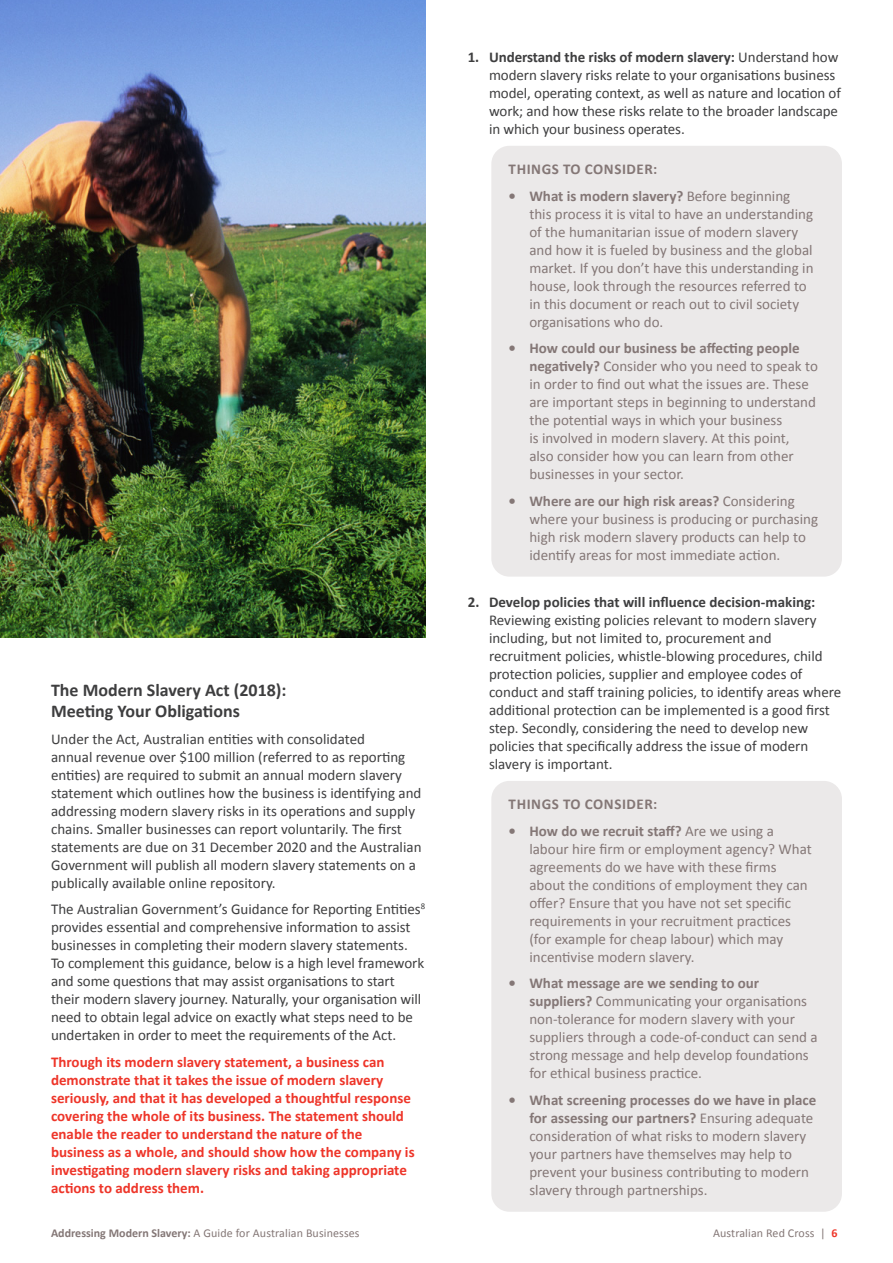
<style>
.page{position:relative;width:893px;height:1263px;background:#fff}
.page>*{position:absolute;margin:0;border:0;box-sizing:border-box;transform-origin:0 0}
.t1{font:700 18px/21px "Calibri";color:#3e3e3f}
.t2{font:15px/18px "Calibri";color:#3e3e3f}
.t3{font:15px/18px "Calibri";color:#847776}
.t4{font:700 15px/18px "Calibri";color:#ee3529}
.t5{font:700 15px "Calibri";color:#3e3e3f}
.t6{font:700 15px "Calibri";letter-spacing:.04em;color:#847776}
.t7{font:12px "Calibri";letter-spacing:.01em;color:#847776}
.s1{font-weight:700}
.s2{font-weight:700;color:#ee3529}
</style>
<div class="page">
<div style="left:491px;top:146px;width:351px;height:431px;background:#ebe9e9;border-radius:18px"></div>
<div style="left:491px;top:781px;width:351px;height:431px;background:#ebe9e9;border-radius:18px"></div>
<img style="left:0;top:0;width:425px;height:638px">
<p class="t1" style="left:51px;top:680px;width:237px">The Modern Slavery Act (2018):<br>Meeting Your Obligations</p>
<p class="t2" style="left:51px;top:729px;width:372px">Under the Act, Australian entities with consolidated<br>annual revenue over $100 million (referred to as reporting entities) are required to submit an annual modern slavery statement which outlines how the business is identifying and addressing modern slavery risks in its operations and supply chains. Smaller businesses can report voluntarily. The first statements are due on 31 December 2020 and the Australian Government will publish all modern slavery statements on a publically available online repository.</p>
<p class="t2" style="left:51px;top:900px;width:376px">The Australian Government’s Guidance for Reporting Entities<sup>8 </sup>provides essential and comprehensive information to assist businesses in completing their modern slavery statements.<br>To complement this guidance, below is a high level framework and some questions that may assist organisations to start their modern slavery journey. Naturally, your organisation will need to obtain legal advice on exactly what steps need to be undertaken in order to meet the requirements of the Act.</p>
<p class="t4" style="left:51px;top:1053px;width:365px">Through its modern slavery statement, a business can demonstrate that it takes the issue of modern slavery seriously, and that it has developed a thoughtful response covering the whole of its business. The statement should enable the reader to understand the nature of the business as a whole, and should show how the company is investigating modern slavery risks and taking appropriate actions to address them.</p>
<p class="t2" style="left:489px;top:48px;width:353px;text-indent:-21px"><span class="s1">1. Understand the risks of modern slavery:</span> Understand how modern slavery risks relate to your organisations business model, operating context, as well as nature and location of work; and how these risks relate to the broader landscape in which your business operates.</p>
<p class="t6" style="left:509px;top:159px;width:150px">THINGS TO CONSIDER:</p>
<p class="t3" style="left:529px;top:186px;width:286px;text-indent:-21px"><span class="s1">• What is modern slavery?</span> Before beginning this process it is vital to have an understanding of the humanitarian issue of modern slavery and how it is fueled by business and the global market. If you don’t have this understanding in house, look through the resources referred to in this document or reach out to civil society organisations who do.</p>
<p class="t3" style="left:529px;top:338px;width:290px;text-indent:-21px"><span class="s1">• How could our business be affecting people negatively?</span> Consider who you need to speak to in order to find out what the issues are. These are important steps in beginning to understand the potential ways in which your business<br>is involved in modern slavery. At this point,<br>also consider how you can learn from other businesses in your sector.</p>
<p class="t3" style="left:529px;top:491px;width:290px;text-indent:-21px"><span class="s1">• Where are our high risk areas?</span> Considering where your business is producing or purchasing high risk modern slavery products can help to identify areas for most immediate action.</p>
<p class="t5" style="left:468px;top:593px;width:349px">2. Develop policies that will influence decision-making:</p>
<p class="t2" style="left:489px;top:611px;width:354px">Reviewing existing policies relevant to modern slavery including, but not limited to, procurement and recruitment policies, whistle-blowing procedures, child protection policies, supplier and employee codes of conduct and staff training policies, to identify areas where additional protection can be implemented is a good first step. Secondly, considering the need to develop new policies that specifically address the issue of modern slavery is important.</p>
<p class="t6" style="left:509px;top:795px;width:150px">THINGS TO CONSIDER:</p>
<p class="t3" style="left:529px;top:821px;width:284px;text-indent:-21px"><span class="s1">• How do we recruit staff?</span> Are we using a labour hire firm or employment agency? What agreements do we have with these firms about the conditions of employment they can offer? Ensure that you have not set specific requirements in your recruitment practices (for example for cheap labour) which may incentivise modern slavery.</p>
<p class="t3" style="left:529px;top:973px;width:290px;text-indent:-21px"><span class="s1">• What message are we sending to our suppliers?</span> Communicating your organisations non-tolerance for modern slavery with your suppliers through a code-of-conduct can send a strong message and help develop foundations for ethical business practice.</p>
<p class="t3" style="left:529px;top:1090px;width:289px;text-indent:-21px"><span class="s1">• What screening processes do we have in place for assessing our partners?</span> Ensuring adequate consideration of what risks to modern slavery your partners have themselves may help to prevent your business contributing to modern slavery through partnerships.</p>
<p class="t7" style="left:51px;top:1226px;width:310px"><span class="s1">Addressing Modern Slavery:</span> A Guide for Australian Businesses</p>
<p class="t7" style="left:713px;top:1226px;width:126px">Australian Red Cross | <span class="s2">6</span></p>
</div>
